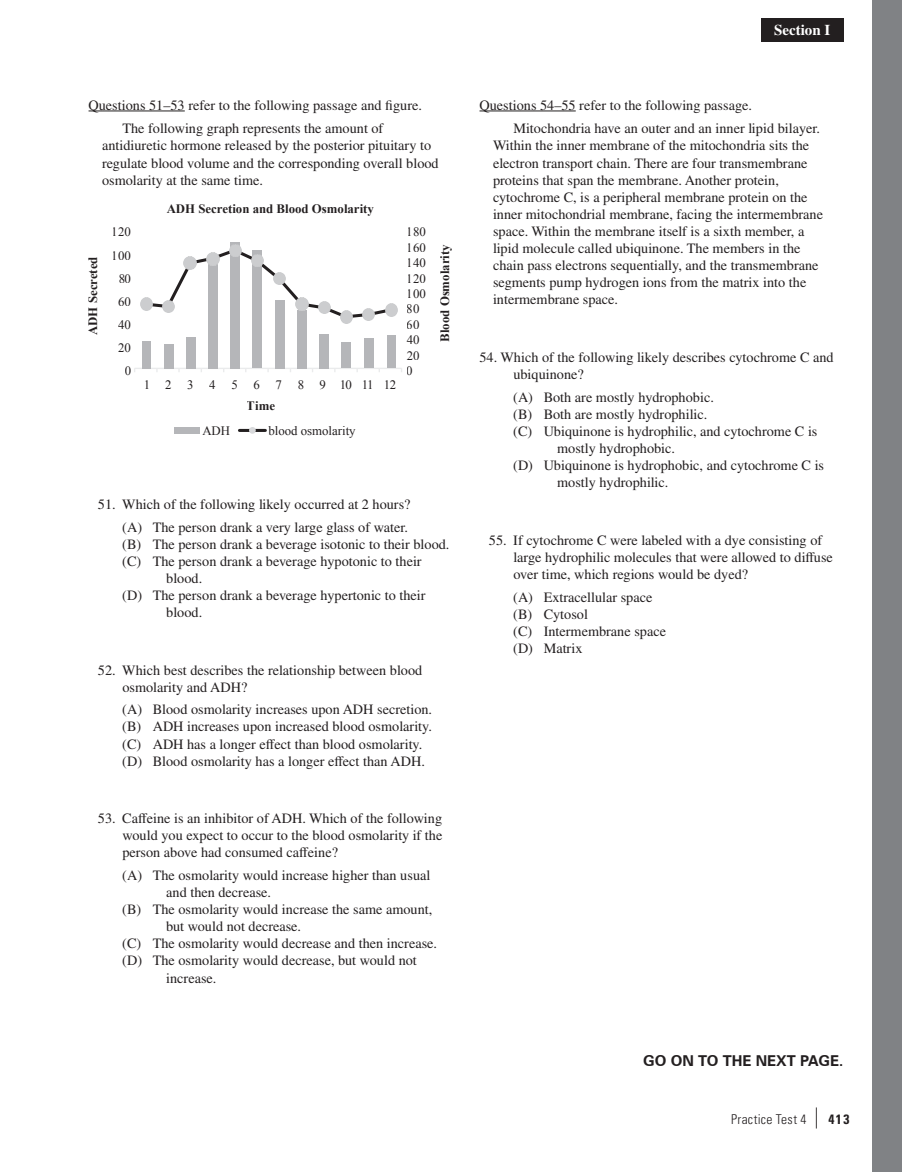
<style>
.page{position:relative;width:902px;height:1172px;background:#fff}
.page>*{position:absolute;margin:0;border:0;box-sizing:border-box;transform-origin:0 0}
.t1{font:700 15px "Zurich BT";color:#231f20}
.t2{font:700 15px "Times LT Pro";color:#fff}
.Answer{font:14.25px/17.1px "Times LT Pro";color:#231f20}
.Passage{font:14.25px/17.1px "Times LT Pro";color:#231f20}
.Question{font:14.25px/17.1px "Times LT Pro";color:#231f20}
.Directions{font:14.25px "Times LT Pro";color:#231f20}
.t3{font:300 condensed 13.5px "Univers LT Pro";letter-spacing:.025em;color:#231f20}
.t4{font:700 12.9px "Times New Roman";color:#231f20}
.t5{font:12.9px/23.1px "Times New Roman";color:#231f20;text-align:right}
.t6{font:12.9px "Times New Roman";letter-spacing:1.215em;color:#231f20}
.s1{font-weight:400;font-size:21px}
.s2{font-weight:700}
</style>
<div class="page">
<div style="left:872px;top:0;width:30px;height:1172px;background:#808285"></div>
<div style="left:760px;top:18px;width:83px;height:23px;background:#231f20"></div>
<hr style="left:88px;top:111px;width:97px;height:1px;background:#231f20">
<div style="left:174px;top:427px;width:25px;height:7px;background:#b5b6b9"></div>
<hr style="left:239px;top:429px;width:26px;height:3px;background:#231f20">
<hr style="left:135px;top:368px;width:266px;height:1px;background:#eaebec">
<svg style="left:249px;top:427px;width:7px;height:7px"></svg>
<div style="left:164px;top:344px;width:9px;height:24px;background:#b5b6b9"></div>
<div style="left:142px;top:341px;width:9px;height:27px;background:#b5b6b9"></div>
<div style="left:186px;top:337px;width:9px;height:31px;background:#b5b6b9"></div>
<div style="left:209px;top:259px;width:9px;height:109px;background:#b5b6b9"></div>
<div style="left:231px;top:242px;width:9px;height:126px;background:#b5b6b9"></div>
<div style="left:253px;top:251px;width:9px;height:117px;background:#b5b6b9"></div>
<div style="left:275px;top:300px;width:9px;height:68px;background:#b5b6b9"></div>
<div style="left:297px;top:310px;width:9px;height:58px;background:#b5b6b9"></div>
<div style="left:319px;top:334px;width:9px;height:34px;background:#b5b6b9"></div>
<div style="left:341px;top:342px;width:9px;height:26px;background:#b5b6b9"></div>
<div style="left:364px;top:338px;width:9px;height:30px;background:#b5b6b9"></div>
<div style="left:386px;top:335px;width:9px;height:33px;background:#b5b6b9"></div>
<svg style="left:140px;top:245px;width:257px;height:78px"></svg>
<hr style="left:479px;top:111px;width:96px;height:1px;background:#231f20">
<p class="Directions" style="left:88px;top:96px;width:335px">Questions 51–53 refer to the following passage and figure.</p>
<p class="Passage" style="left:102px;top:120px;width:338px;text-indent:20px">The following graph represents the amount of antidiuretic hormone released by the posterior pituitary to regulate blood volume and the corresponding overall blood osmolarity at the same time.</p>
<p class="t5" style="left:112px;top:220px;width:21px">120<br>100<br>80<br>60<br>40<br>20<br>0</p>
<p class="t4" style="left:247px;top:397px;width:30px">Time</p>
<p class="t5" style="left:202px;top:419px;width:29px">ADH</p>
<p class="t5" style="left:268px;top:419px;width:89px">blood osmolarity</p>
<p class="t4" style="left:167px;top:200px;width:209px">ADH Secretion and Blood Osmolarity</p>
<p class="t5" style="left:406px;top:220px;width:21px">180</p>
<p class="t5" style="left:406px;top:236px;width:21px">160</p>
<p class="t4" style="left:436px;top:342px;width:99px;rotate:-90deg">Blood Osmolarity</p>
<p class="t4" style="left:84px;top:335px;width:80px;rotate:-90deg">ADH Secreted</p>
<p class="t5" style="left:406px;top:255px;width:21px;line-height:15.5px;text-align:left">140<br>120</p>
<p class="t5" style="left:406px;top:301px;width:14px;line-height:15.5px;text-align:justify">80<br>60<br>40<br>20<br>0</p>
<p class="t5" style="left:406px;top:282px;width:21px">100</p>
<p class="t6" style="left:143px;top:376px;width:254px">123456789101112</p>
<p class="Question" style="left:98px;top:495px;width:314px">51. Which of the following likely occurred at 2 hours?</p>
<p class="Answer" style="left:122px;top:518px;width:287px">(A) The person drank a very large glass of water.</p>
<p class="Answer" style="left:122px;top:535px;width:329px">(B) The person drank a beverage isotonic to their blood.</p>
<p class="Answer" style="left:166px;top:552px;width:257px;text-indent:-44px">(C) The person drank a beverage hypotonic to their blood.</p>
<p class="Answer" style="left:166px;top:586px;width:261px;text-indent:-44px">(D) The person drank a beverage hypertonic to their blood.</p>
<p class="Question" style="left:122px;top:661px;width:301px;text-indent:-24px">52. Which best describes the relationship between blood osmolarity and ADH?</p>
<p class="Answer" style="left:122px;top:700px;width:311px">(A) Blood osmolarity increases upon ADH secretion.</p>
<p class="Answer" style="left:122px;top:718px;width:311px">(B) ADH increases upon increased blood osmolarity.</p>
<p class="Answer" style="left:122px;top:735px;width:301px">(C) ADH has a longer effect than blood osmolarity.</p>
<p class="Answer" style="left:122px;top:752px;width:304px">(D) Blood osmolarity has a longer effect than ADH.</p>
<p class="Question" style="left:122px;top:809px;width:321px;text-align:justify;text-indent:-24px">53. Caffeine is an inhibitor of ADH. Which of the following would you expect to occur to the blood osmolarity if the person above had consumed caffeine?</p>
<p class="Answer" style="left:166px;top:866px;width:266px;text-indent:-44px">(A) The osmolarity would increase higher than usual and then decrease.</p>
<p class="Answer" style="left:166px;top:900px;width:268px;text-indent:-44px">(B) The osmolarity would increase the same amount, but would not decrease.</p>
<p class="Answer" style="left:122px;top:934px;width:316px">(C) The osmolarity would decrease and then increase.</p>
<p class="Answer" style="left:166px;top:952px;width:252px;text-indent:-44px">(D) The osmolarity would decrease, but would not increase.</p>
<p class="t2" style="left:774px;top:21px;width:58px">Section I</p>
<p class="Directions" style="left:479px;top:96px;width:274px">Questions 54–55 refer to the following passage.</p>
<p class="Passage" style="left:493px;top:120px;width:331px;text-indent:20px">Mitochondria have an outer and an inner lipid bilayer.<br>Within the inner membrane of the mitochondria sits the electron transport chain. There are four transmembrane proteins that span the membrane. Another protein, cytochrome C, is a peripheral membrane protein on the inner mitochondrial membrane, facing the intermembrane space. Within the membrane itself is a sixth member, a lipid molecule called ubiquinone. The members in the chain pass electrons sequentially, and the transmembrane segments pump hydrogen ions from the matrix into the intermembrane space.</p>
<p class="Question" style="left:513px;top:348px;width:322px;text-indent:-34px">54. Which of the following likely describes cytochrome C and ubiquinone?</p>
<p class="Answer" style="left:513px;top:388px;width:202px">(A) Both are mostly hydrophobic.</p>
<p class="Answer" style="left:513px;top:405px;width:195px">(B) Both are mostly hydrophilic.</p>
<p class="Answer" style="left:557px;top:422px;width:262px;text-indent:-44px">(C) Ubiquinone is hydrophilic, and cytochrome C is mostly hydrophobic.</p>
<p class="Answer" style="left:557px;top:456px;width:268px;text-indent:-44px">(D) Ubiquinone is hydrophobic, and cytochrome C is mostly hydrophilic.</p>
<p class="Question" style="left:513px;top:531px;width:321px;text-indent:-24px">55. If cytochrome C were labeled with a dye consisting of large hydrophilic molecules that were allowed to diffuse over time, which regions would be dyed?</p>
<p class="Answer" style="left:513px;top:588px;width:141px">(A) Extracellular space</p>
<p class="Answer" style="left:513px;top:605px;width:76px">(B) Cytosol</p>
<p class="Answer" style="left:513px;top:622px;width:154px">(C) Intermembrane space</p>
<p class="Answer" style="left:513px;top:639px;width:71px">(D) Matrix</p>
<p class="t1" style="left:643px;top:1051px;width:202px">GO ON TO THE NEXT PAGE.</p>
<p class="t3" style="left:731px;top:1110px;width:120px">Practice Test 4 <span class="s1">|</span> <span class="s2">413</span></p>
</div>
